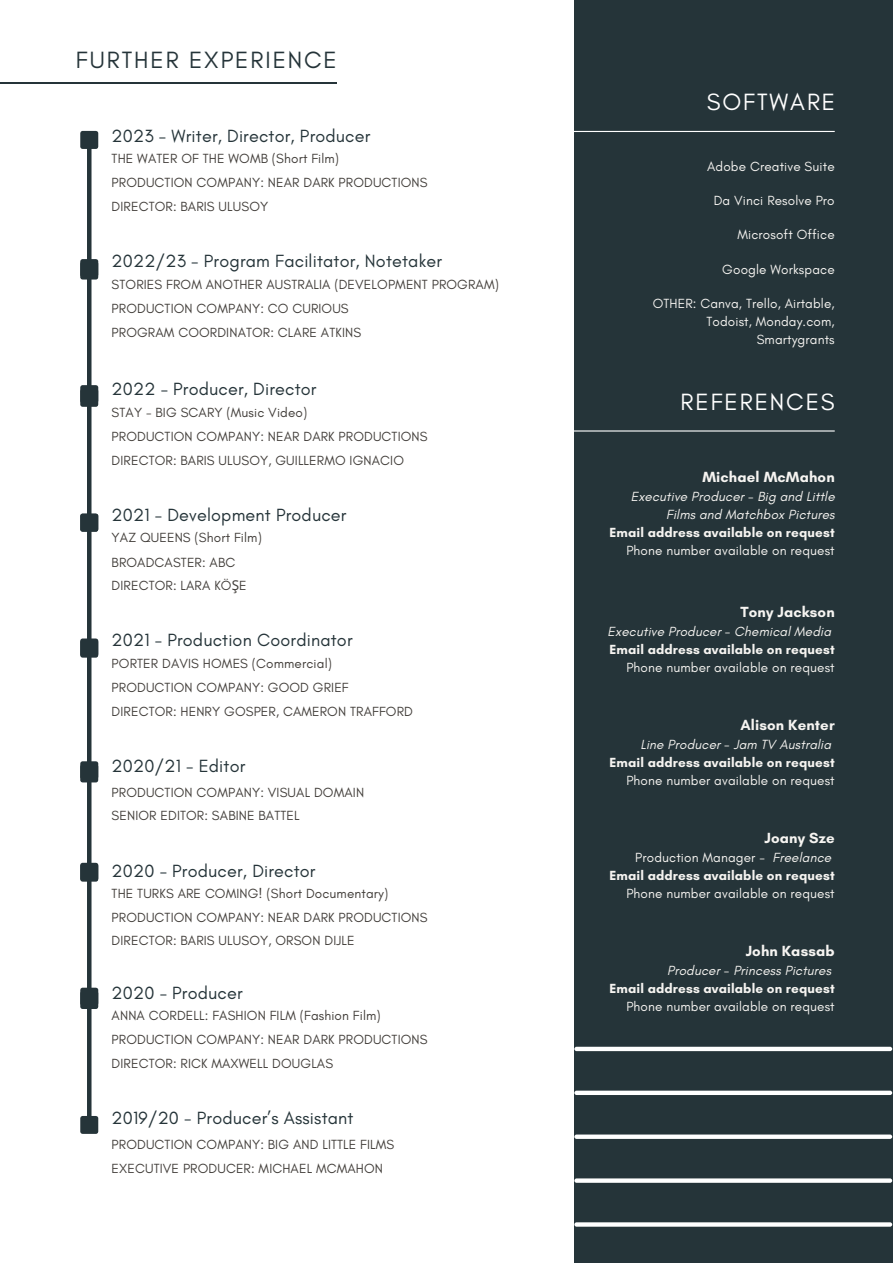
<style>
.page{position:relative;width:893px;height:1264px;background:#fff}
.page>*{position:absolute;margin:0;border:0;box-sizing:border-box;transform-origin:0 0}
.t1{font:24px "Glacial Indifference";letter-spacing:.08em;color:#fff}
.t2{font:24px "Glacial Indifference";letter-spacing:.08em;color:#253439}
.t3{font:18px "Glacial Indifference";letter-spacing:.01em;color:#253439}
.t4{font:700 15px "Glacial Indifference";letter-spacing:.01em;color:#f6f4f1}
.t5{font:13.5px "Glacial Indifference";letter-spacing:.01em;color:#423e3a}
.t6{font:13.5px/18px "Glacial Indifference";letter-spacing:.01em;color:#f6f4f1;text-align:right}
.t7{font:700 13.5px/18px "Glacial Indifference";letter-spacing:.01em;color:#f6f4f1;text-align:right}
.t8{font:italic 13.5px/18px "Glacial Indifference";letter-spacing:.01em;color:#f6f4f1;text-align:right}
.s1{font-family:"Noto Sans"}
.s2{font-weight:700;font-style:normal}
.s3{font-weight:400;font-style:italic}
.s4{font-weight:400}
</style>
<div class="page">
<div style="left:574px;top:0;width:318px;height:1262px;background:#253439"></div>
<hr style="left:549px;top:131px;width:285px;height:1px;background:#fff">
<hr style="left:549px;top:430px;width:285px;height:1px;background:#fff">
<hr style="left:0;top:83px;width:337px;height:1px;background:#253439">
<hr style="left:87px;top:148px;width:4px;height:112px;background:#253439">
<div style="left:82px;top:133px;width:14px;height:14px;background:#253439"></div>
<div style="left:80px;top:131px;width:18px;height:18px;border:5px solid #253439"></div>
<div style="left:80px;top:259px;width:18px;height:18px;border:5px solid #253439"></div>
<hr style="left:87px;top:278px;width:4px;height:108px;background:#253439">
<div style="left:82px;top:264px;width:14px;height:13px;background:#253439"></div>
<div style="left:80px;top:261px;width:18px;height:18px;border:5px solid #253439"></div>
<div style="left:80px;top:385px;width:18px;height:18px;border:5px solid #253439"></div>
<hr style="left:87px;top:405px;width:4px;height:109px;background:#253439">
<div style="left:82px;top:391px;width:14px;height:13px;background:#253439"></div>
<div style="left:80px;top:389px;width:18px;height:18px;border:4px solid #253439"></div>
<hr style="left:87px;top:530px;width:4px;height:109px;background:#253439">
<div style="left:82px;top:516px;width:14px;height:13px;background:#253439"></div>
<div style="left:80px;top:513px;width:18px;height:18px;border:4px solid #253439"></div>
<div style="left:80px;top:638px;width:18px;height:18px;border:4px solid #253439"></div>
<hr style="left:87px;top:656px;width:4px;height:109px;background:#253439">
<div style="left:82px;top:642px;width:14px;height:13px;background:#253439"></div>
<div style="left:80px;top:639px;width:18px;height:18px;border:4px solid #253439"></div>
<div style="left:80px;top:764px;width:18px;height:18px;border:4px solid #253439"></div>
<hr style="left:87px;top:778px;width:4px;height:86px;background:#253439">
<div style="left:82px;top:763px;width:14px;height:14px;background:#253439"></div>
<div style="left:80px;top:761px;width:18px;height:18px;border:4px solid #253439"></div>
<div style="left:80px;top:863px;width:18px;height:18px;border:4px solid #253439"></div>
<hr style="left:87px;top:879px;width:4px;height:113px;background:#253439">
<div style="left:82px;top:865px;width:14px;height:13px;background:#253439"></div>
<div style="left:80px;top:862px;width:18px;height:18px;border:4px solid #253439"></div>
<div style="left:80px;top:991px;width:18px;height:18px;border:4px solid #253439"></div>
<hr style="left:87px;top:1004px;width:4px;height:113px;background:#253439">
<div style="left:82px;top:989px;width:14px;height:14px;background:#253439"></div>
<div style="left:80px;top:987px;width:18px;height:18px;border:4px solid #253439"></div>
<div style="left:82px;top:1118px;width:14px;height:13px;background:#253439"></div>
<div style="left:80px;top:1115px;width:18px;height:18px;border:4px solid #253439"></div>
<div style="left:574px;top:1046px;width:318px;height:5px;background:#fff;border-radius:2px"></div>
<svg style="left:574px;top:1090px;width:318px;height:4px"></svg>
<svg style="left:574px;top:1134px;width:318px;height:4px"></svg>
<svg style="left:574px;top:1178px;width:318px;height:4px"></svg>
<svg style="left:574px;top:1222px;width:318px;height:4px"></svg>
<p class="t2" style="left:76px;top:45px;width:262px">FURTHER EXPERIENCE</p>
<p class="t3" style="left:112px;top:125px;width:260px">2023 - Writer, Director, Producer</p>
<p class="t5" style="left:112px;top:150px;width:229px">THE WATER OF THE WOMB (Short Film)</p>
<p class="t5" style="left:112px;top:174px;width:317px">PRODUCTION COMPANY: NEAR DARK PRODUCTIONS</p>
<p class="t5" style="left:112px;top:198px;width:158px">DIRECTOR: BARIS ULUSOY</p>
<p class="t3" style="left:112px;top:250px;width:332px">2022/23 - Program Facilitator, Notetaker</p>
<p class="t5" style="left:112px;top:276px;width:388px">STORIES FROM ANOTHER AUSTRALIA (DEVELOPMENT PROGRAM)</p>
<p class="t5" style="left:112px;top:300px;width:238px">PRODUCTION COMPANY: CO CURIOUS</p>
<p class="t5" style="left:112px;top:324px;width:251px">PROGRAM COORDINATOR: CLARE ATKINS</p>
<p class="t3" style="left:112px;top:378px;width:206px">2022 - Producer, Director</p>
<p class="t5" style="left:112px;top:404px;width:197px">STAY - BIG SCARY (Music Video)</p>
<p class="t5" style="left:112px;top:428px;width:317px">PRODUCTION COMPANY: NEAR DARK PRODUCTIONS</p>
<p class="t5" style="left:112px;top:452px;width:294px">DIRECTOR: BARIS ULUSOY, GUILLERMO IGNACIO</p>
<p class="t3" style="left:112px;top:504px;width:236px">2021 - Development Producer</p>
<p class="t5" style="left:112px;top:529px;width:152px">YAZ QUEENS (Short Film)</p>
<p class="t5" style="left:112px;top:553px;width:125px">BROADCASTER: ABC</p>
<p class="t5" style="left:112px;top:577px;width:136px">DIRECTOR: LARA KÖ<span class="s1">Ş</span>E</p>
<p class="t3" style="left:112px;top:629px;width:242px">2021 - Production Coordinator</p>
<p class="t5" style="left:112px;top:655px;width:222px">PORTER DAVIS HOMES (Commercial)</p>
<p class="t5" style="left:112px;top:679px;width:238px">PRODUCTION COMPANY: GOOD GRIEF</p>
<p class="t5" style="left:112px;top:703px;width:303px">DIRECTOR: HENRY GOSPER, CAMERON TRAFFORD</p>
<p class="t3" style="left:112px;top:755px;width:135px">2020/21 - Editor</p>
<p class="t5" style="left:112px;top:784px;width:254px">PRODUCTION COMPANY: VISUAL DOMAIN</p>
<p class="t5" style="left:112px;top:807px;width:189px">SENIOR EDITOR: SABINE BATTEL</p>
<p class="t3" style="left:112px;top:859px;width:205px">2020 - Producer, Director</p>
<p class="t5" style="left:112px;top:885px;width:278px">THE TURKS ARE COMING! (Short Documentary)</p>
<p class="t5" style="left:112px;top:908px;width:317px">PRODUCTION COMPANY: NEAR DARK PRODUCTIONS</p>
<p class="t5" style="left:112px;top:932px;width:244px">DIRECTOR: BARIS ULUSOY, ORSON DIJLE</p>
<p class="t3" style="left:112px;top:981px;width:133px">2020 - Producer</p>
<p class="t5" style="left:112px;top:1007px;width:270px">ANNA CORDELL: FASHION FILM (Fashion Film)</p>
<p class="t5" style="left:112px;top:1031px;width:317px">PRODUCTION COMPANY: NEAR DARK PRODUCTIONS</p>
<p class="t5" style="left:112px;top:1054px;width:223px">DIRECTOR: RICK MAXWELL DOUGLAS</p>
<p class="t3" style="left:112px;top:1106px;width:243px">2019/20 - Producer’s Assistant</p>
<p class="t5" style="left:112px;top:1136px;width:284px">PRODUCTION COMPANY: BIG AND LITTLE FILMS</p>
<p class="t5" style="left:112px;top:1159px;width:273px">EXECUTIVE PRODUCER: MICHAEL MCMAHON</p>
<p class="t1" style="left:706px;top:88px;width:130px">SOFTWARE</p>
<p class="t6" style="left:707px;top:157px;width:129px">Adobe Creative Suite</p>
<p class="t6" style="left:713px;top:191px;width:122px">Da Vinci Resolve Pro</p>
<p class="t6" style="left:737px;top:226px;width:99px">Microsoft Office</p>
<p class="t6" style="left:722px;top:260px;width:114px">Google Workspace</p>
<p class="t6" style="left:652px;top:294px;width:183px">OTHER: Canva, Trello, Airtable,<br>Todoist, Monday.com,<br>Smartygrants</p>
<p class="t1" style="left:680px;top:387px;width:156px">REFERENCES</p>
<p class="t4" style="left:702px;top:467px;width:134px">Michael McMahon</p>
<p class="t8" style="left:630px;top:487px;width:205px">Executive Producer - Big and Little<br>Films and Matchbox Pictures</p>
<p class="t7" style="left:609px;top:523px;width:227px">Email address available on request</p>
<p class="t6" style="left:626px;top:541px;width:210px">Phone number available on request</p>
<p class="t4" style="left:740px;top:603px;width:96px">Tony Jackson</p>
<p class="t8" style="left:607px;top:622px;width:228px;text-align:left">Executive Producer - Chemical Media<br><span class="s2">Email address available on request</span></p>
<p class="t6" style="left:626px;top:658px;width:210px">Phone number available on request</p>
<p class="t4" style="left:740px;top:716px;width:96px">Alison Kenter</p>
<p class="t7" style="left:609px;top:735px;width:227px"><span class="s3">Line Producer - Jam TV Australia<br></span>Email address available on request</p>
<p class="t6" style="left:626px;top:771px;width:210px">Phone number available on request</p>
<p class="t4" style="left:764px;top:829px;width:72px">Joany Sze</p>
<p class="t7" style="left:609px;top:848px;width:227px"><span class="s4">Production Manager</span> <span class="s3">- Freelance<br></span>Email address available on request</p>
<p class="t6" style="left:626px;top:884px;width:210px">Phone number available on request</p>
<p class="t4" style="left:745px;top:942px;width:90px">John Kassab</p>
<p class="t8" style="left:667px;top:961px;width:166px">Producer - Princess Pictures</p>
<p class="t7" style="left:609px;top:979px;width:227px">Email address available on request</p>
<p class="t6" style="left:626px;top:997px;width:210px">Phone number available on request</p>
</div>
